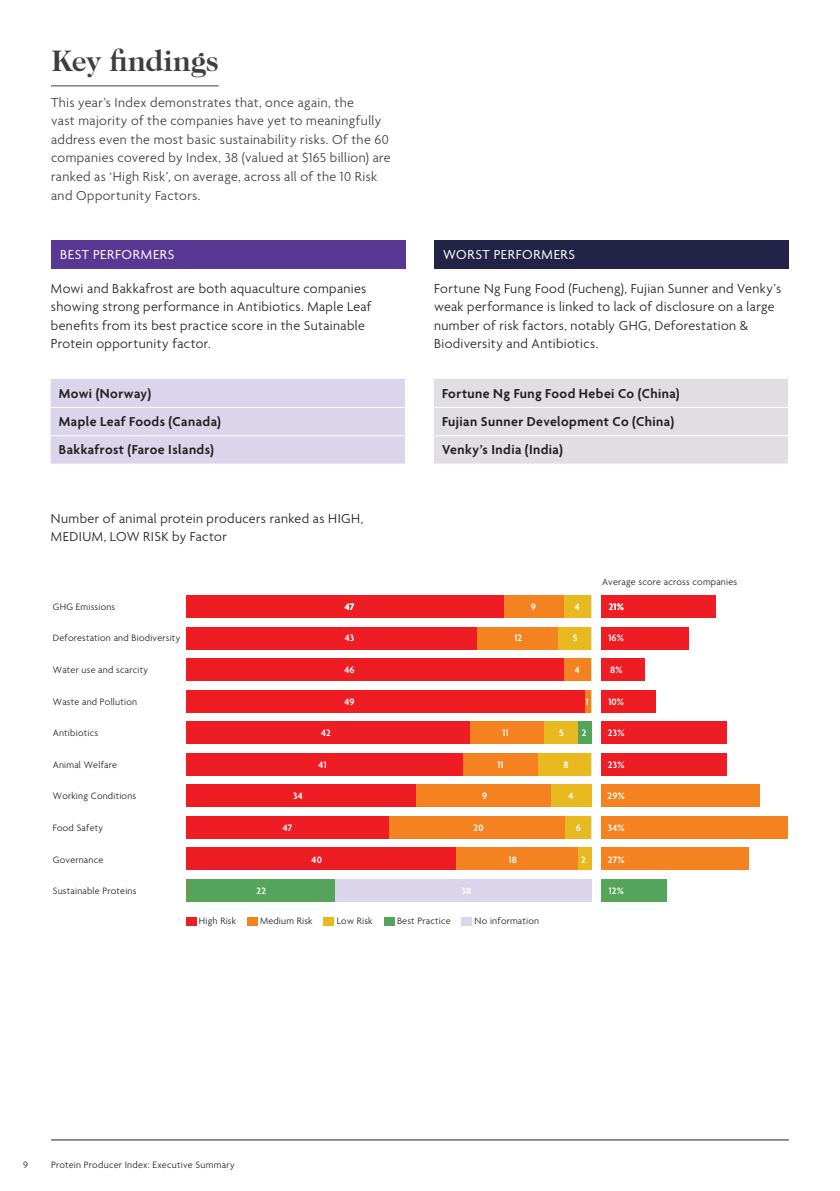
<style>
.page{position:relative;width:840px;height:1191px;background:#fff}
.page>*{position:absolute;margin:0;border:0;box-sizing:border-box;transform-origin:0 0}
.t1{font:700 30px "Caslon 224 Std";letter-spacing:-.01em;color:#3e3e3f}
.Intro_copy_9_11_blk{font:300 14px/18.4px "Agenda";letter-spacing:.025em;color:#231f20}
.Intro_copy_9_11_wht{font:300 14px/18.4px "Agenda";letter-spacing:.025em;color:#3e3e3f}
.table_text{font:600 14px "Agenda";letter-spacing:.03em;color:#231f20}
.table_text-2{font:14px "Agenda";letter-spacing:.045em;color:#fff}
.t2{font:300 10px "Agenda";letter-spacing:.02em;color:#231f20}
.t3{font:600 10px "Agenda";letter-spacing:.02em;color:#fff}
</style>
<div class="page">
<hr style="left:51px;top:1139px;width:737px;height:1px;background:#231f20">
<div style="left:51px;top:240px;width:354px;height:28px;background:#593795"></div>
<div style="left:434px;top:240px;width:354px;height:28px;background:#232347"></div>
<div style="left:51px;top:379px;width:354px;height:85px;background:#dad5ea"></div>
<hr style="left:51px;top:435px;width:354px;height:1px;background:#fff">
<div style="left:434px;top:379px;width:354px;height:85px;background:#e0dee3"></div>
<hr style="left:433px;top:435px;width:355px;height:1px;background:#fff">
<hr style="left:433px;top:407px;width:355px;height:1px;background:#fff">
<hr style="left:51px;top:86px;width:167px;height:1px;background:#3e3e3f">
<div style="left:186px;top:916px;width:10px;height:9px;background:#ee1d23"></div>
<div style="left:247px;top:916px;width:10px;height:9px;background:#f58220"></div>
<div style="left:323px;top:916px;width:11px;height:9px;background:#e8ba20"></div>
<div style="left:384px;top:916px;width:10px;height:9px;background:#55a45b"></div>
<div style="left:461px;top:916px;width:10px;height:9px;background:#dad5ea"></div>
<div style="left:334px;top:879px;width:257px;height:23px;background:#dad5ea"></div>
<div style="left:577px;top:721px;width:14px;height:23px;background:#55a45b"></div>
<div style="left:186px;top:879px;width:148px;height:23px;background:#55a45b"></div>
<div style="left:564px;top:595px;width:27px;height:23px;background:#e8ba20"></div>
<div style="left:557px;top:627px;width:34px;height:22px;background:#e8ba20"></div>
<div style="left:543px;top:721px;width:34px;height:23px;background:#e8ba20"></div>
<div style="left:537px;top:753px;width:54px;height:22px;background:#e8ba20"></div>
<div style="left:550px;top:784px;width:41px;height:23px;background:#e8ba20"></div>
<div style="left:564px;top:816px;width:27px;height:22px;background:#e8ba20"></div>
<div style="left:577px;top:847px;width:14px;height:23px;background:#e8ba20"></div>
<div style="left:503px;top:595px;width:61px;height:23px;background:#f58220"></div>
<div style="left:476px;top:627px;width:81px;height:22px;background:#f58220"></div>
<div style="left:564px;top:658px;width:27px;height:23px;background:#f58220"></div>
<div style="left:584px;top:690px;width:7px;height:22px;background:#f58220"></div>
<div style="left:469px;top:721px;width:74px;height:23px;background:#f58220"></div>
<div style="left:463px;top:753px;width:74px;height:22px;background:#f58220"></div>
<div style="left:415px;top:784px;width:135px;height:23px;background:#f58220"></div>
<div style="left:388px;top:816px;width:176px;height:22px;background:#f58220"></div>
<div style="left:456px;top:847px;width:121px;height:23px;background:#f58220"></div>
<div style="left:186px;top:595px;width:317px;height:23px;background:#ee1d23"></div>
<div style="left:186px;top:627px;width:290px;height:22px;background:#ee1d23"></div>
<div style="left:186px;top:658px;width:378px;height:23px;background:#ee1d23"></div>
<div style="left:186px;top:690px;width:398px;height:22px;background:#ee1d23"></div>
<div style="left:186px;top:721px;width:283px;height:23px;background:#ee1d23"></div>
<div style="left:186px;top:753px;width:277px;height:22px;background:#ee1d23"></div>
<div style="left:186px;top:784px;width:229px;height:23px;background:#ee1d23"></div>
<div style="left:186px;top:816px;width:202px;height:22px;background:#ee1d23"></div>
<div style="left:186px;top:847px;width:270px;height:23px;background:#ee1d23"></div>
<div style="left:600px;top:595px;width:115px;height:23px;background:#ee1d23"></div>
<div style="left:600px;top:627px;width:88px;height:22px;background:#ee1d23"></div>
<div style="left:600px;top:658px;width:44px;height:23px;background:#ee1d23"></div>
<div style="left:600px;top:690px;width:55px;height:22px;background:#ee1d23"></div>
<div style="left:600px;top:721px;width:126px;height:23px;background:#ee1d23"></div>
<div style="left:600px;top:753px;width:126px;height:22px;background:#ee1d23"></div>
<div style="left:600px;top:784px;width:159px;height:23px;background:#f58220"></div>
<div style="left:600px;top:816px;width:186px;height:22px;background:#f58220"></div>
<div style="left:600px;top:847px;width:148px;height:23px;background:#f58220"></div>
<div style="left:600px;top:879px;width:66px;height:23px;background:#55a45b"></div>
<h2 class="t1" style="left:51px;top:44px;width:169px">Key findings</h2>
<p class="Intro_copy_9_11_wht" style="left:51px;top:94px;width:341px">This year’s Index demonstrates that, once again, the<br>vast majority of the companies have yet to meaningfully address even the most basic sustainability risks. Of the 60 companies covered by Index, 38 (valued at $165 billion) are ranked as ‘High Risk’, on average, across all of the 10 Risk and Opportunity Factors.</p>
<p class="table_text-2" style="left:60px;top:247px;width:116px">BEST PERFORMERS</p>
<p class="table_text-2" style="left:443px;top:247px;width:133px">WORST PERFORMERS</p>
<p class="Intro_copy_9_11_blk" style="left:51px;top:280px;width:322px">Mowi and Bakkafrost are both aquaculture companies showing strong performance in Antibiotics. Maple Leaf benefits from its best practice score in the Sutainable Protein opportunity factor.</p>
<p class="table_text" style="left:59px;top:385px;width:94px">Mowi (Norway)</p>
<p class="table_text" style="left:59px;top:414px;width:164px">Maple Leaf Foods (Canada)</p>
<p class="table_text" style="left:59px;top:442px;width:157px">Bakkafrost (Faroe Islands)</p>
<p class="Intro_copy_9_11_blk" style="left:51px;top:510px;width:314px">Number of animal protein producers ranked as HIGH,<br>MEDIUM, LOW RISK by Factor</p>
<p class="Intro_copy_9_11_blk" style="left:434px;top:280px;width:348px">Fortune Ng Fung Food (Fucheng), Fujian Sunner and Venky’s weak performance is linked to lack of disclosure on a large number of risk factors, notably GHG, Deforestation &amp; Biodiversity and Antibiotics.</p>
<p class="table_text" style="left:442px;top:385px;width:239px">Fortune Ng Fung Food Hebei Co (China)</p>
<p class="table_text" style="left:442px;top:414px;width:233px">Fujian Sunner Development Co (China)</p>
<p class="table_text" style="left:442px;top:442px;width:122px">Venky’s India (India)</p>
<p class="t2" style="left:601px;top:576px;width:136px">Average score across companies</p>
<p class="t2" style="left:53px;top:601px;width:64px">GHG Emissions</p>
<p class="t3" style="left:344px;top:601px;width:11px">47</p>
<p class="t3" style="left:608px;top:601px;width:16px">21%</p>
<p class="t2" style="left:53px;top:632px;width:129px">Deforestation and Biodiversity</p>
<p class="t3" style="left:344px;top:632px;width:11px">43</p>
<p class="t3" style="left:514px;top:632px;width:9px">12</p>
<p class="t3" style="left:572px;top:632px;width:6px">5</p>
<p class="t3" style="left:608px;top:632px;width:17px">16%</p>
<p class="t2" style="left:53px;top:664px;width:97px">Water use and scarcity</p>
<p class="t3" style="left:344px;top:664px;width:12px">46</p>
<p class="t3" style="left:574px;top:664px;width:6px">4</p>
<p class="t3" style="left:609px;top:664px;width:14px">8%</p>
<p class="t2" style="left:53px;top:696px;width:86px">Waste and Pollution</p>
<p class="t3" style="left:344px;top:696px;width:12px">49</p>
<p class="t3" style="left:585px;top:696px;width:4px">1</p>
<p class="t3" style="left:608px;top:696px;width:17px">10%</p>
<p class="t2" style="left:53px;top:727px;width:47px">Antibiotics</p>
<p class="t3" style="left:321px;top:727px;width:11px">42</p>
<p class="t3" style="left:502px;top:727px;width:7px">11</p>
<p class="t3" style="left:559px;top:727px;width:6px">5</p>
<p class="t3" style="left:581px;top:727px;width:6px">2</p>
<p class="t3" style="left:607px;top:727px;width:18px">23%</p>
<p class="t2" style="left:53px;top:759px;width:66px">Animal Welfare</p>
<p class="t3" style="left:318px;top:759px;width:10px">41</p>
<p class="t3" style="left:497px;top:759px;width:7px">11</p>
<p class="t3" style="left:563px;top:759px;width:7px">8</p>
<p class="t3" style="left:607px;top:759px;width:18px">23%</p>
<p class="t3" style="left:293px;top:790px;width:11px">34</p>
<p class="t3" style="left:482px;top:790px;width:7px">9</p>
<p class="t3" style="left:568px;top:790px;width:6px">4</p>
<p class="t3" style="left:607px;top:790px;width:19px">29%</p>
<p class="t2" style="left:53px;top:822px;width:52px">Food Safety</p>
<p class="t3" style="left:282px;top:822px;width:11px">47</p>
<p class="t3" style="left:473px;top:822px;width:12px">20</p>
<p class="t3" style="left:575px;top:822px;width:7px">6</p>
<p class="t3" style="left:607px;top:822px;width:18px">34%</p>
<p class="t2" style="left:53px;top:854px;width:52px">Governance</p>
<p class="t3" style="left:311px;top:854px;width:12px">40</p>
<p class="t3" style="left:508px;top:854px;width:10px">18</p>
<p class="t3" style="left:581px;top:854px;width:6px">2</p>
<p class="t3" style="left:607px;top:854px;width:18px">27%</p>
<p class="t2" style="left:53px;top:885px;width:85px">Sustainable Proteins</p>
<p class="t3" style="left:256px;top:885px;width:11px">22</p>
<p class="t3" style="left:461px;top:885px;width:11px">38</p>
<p class="t3" style="left:608px;top:885px;width:16px">12%</p>
<p class="t3" style="left:530px;top:601px;width:7px">9</p>
<p class="t3" style="left:574px;top:601px;width:6px">4</p>
<p class="t2" style="left:53px;top:790px;width:85px">Working Conditions</p>
<p class="t2" style="left:199px;top:915px;width:39px">High Risk</p>
<p class="t2" style="left:260px;top:915px;width:54px">Medium Risk</p>
<p class="t2" style="left:336px;top:915px;width:37px">Low Risk</p>
<p class="t2" style="left:397px;top:915px;width:55px">Best Practice</p>
<p class="t2" style="left:474px;top:915px;width:66px">No information</p>
<p class="t2" style="left:23px;top:1159px;width:6px">9</p>
<p class="t2" style="left:51px;top:1159px;width:185px">Protein Producer Index: Executive Summary</p>
</div>
